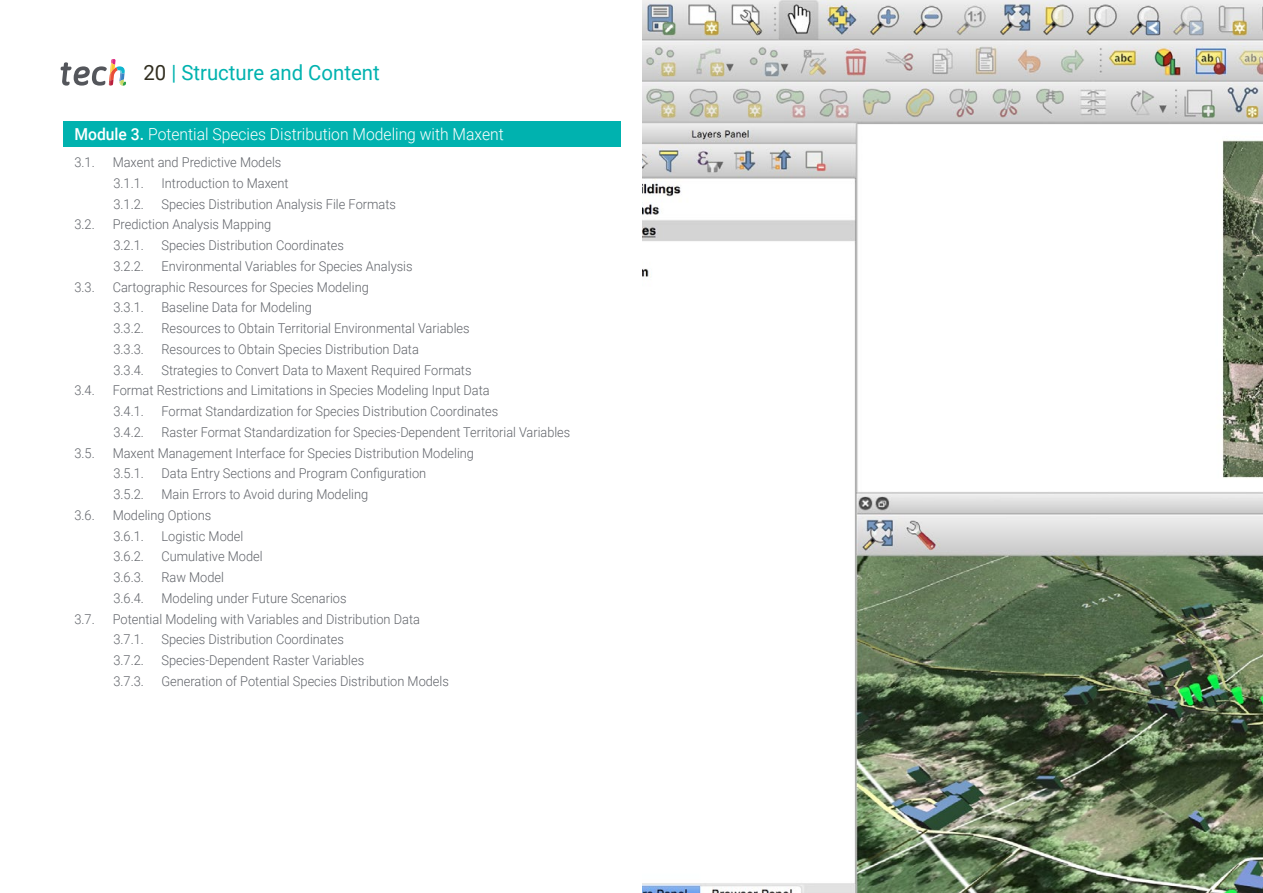
<style>
.page{position:relative;width:1263px;height:893px;background:#fff}
.page>*{position:absolute;margin:0;border:0;box-sizing:border-box;transform-origin:0 0}
.t1{font:21px "Roboto";color:#00b2af}
.t2{font:300 16.5px "Roboto";color:#fff;scale:.95 1}
.t3{font:300 13.5px/20.7px "Roboto";color:#61646a;scale:.95 1}
.t4{font:300 13.5px "Roboto";color:#61646a;scale:.94 1}
.s1{color:#312e20}
.s2{font-weight:500}
</style>
<div class="page">
<div style="left:63px;top:121px;width:558px;height:25px;background:#00b2af"></div>
<svg style="left:61px;top:59px;width:65px;height:27px"></svg>
<img style="left:642px;top:0;width:621px;height:893px">
<h1 class="t1" style="left:144px;top:57px;width:238px"><span class="s1">20</span> | Structure and Content</h1>
<p class="t2" style="left:74px;top:123px;width:453px"><span class="s2">Module 3.</span> Potential Species Distribution Modeling with Maxent</p>
<p class="t3" style="left:74px;top:151px;width:23px">3.1.</p>
<p class="t3" style="left:113px;top:151px;width:179px">Maxent and Predictive Models<br>3.1.1.</p>
<p class="t3" style="left:161px;top:172px;width:135px">Introduction to Maxent</p>
<p class="t3" style="left:113px;top:193px;width:34px">3.1.2.</p>
<p class="t3" style="left:161px;top:193px;width:248px">Species Distribution Analysis File Formats</p>
<p class="t3" style="left:74px;top:214px;width:23px">3.2.</p>
<p class="t3" style="left:113px;top:214px;width:169px">Prediction Analysis Mapping<br>3.2.1.</p>
<p class="t3" style="left:161px;top:234px;width:194px">Species Distribution Coordinates</p>
<p class="t3" style="left:113px;top:255px;width:34px">3.2.2.</p>
<p class="t3" style="left:161px;top:255px;width:266px">Environmental Variables for Species Analysis</p>
<p class="t3" style="left:74px;top:276px;width:23px">3.3.</p>
<p class="t3" style="left:113px;top:276px;width:271px">Cartographic Resources for Species Modeling<br>3.3.1.</p>
<p class="t3" style="left:161px;top:297px;width:160px">Baseline Data for Modeling</p>
<p class="t3" style="left:113px;top:317px;width:34px">3.3.2.</p>
<p class="t3" style="left:161px;top:317px;width:326px">Resources to Obtain Territorial Environmental Variables</p>
<p class="t3" style="left:113px;top:338px;width:34px">3.3.3.</p>
<p class="t3" style="left:161px;top:338px;width:273px">Resources to Obtain Species Distribution Data</p>
<p class="t3" style="left:113px;top:359px;width:34px">3.3.4.</p>
<p class="t3" style="left:161px;top:359px;width:328px">Strategies to Convert Data to Maxent Required Formats</p>
<p class="t3" style="left:74px;top:380px;width:23px">3.4.</p>
<p class="t3" style="left:113px;top:380px;width:398px">Format Restrictions and Limitations in Species Modeling Input Data<br>3.4.1.</p>
<p class="t3" style="left:161px;top:400px;width:356px">Format Standardization for Species Distribution Coordinates</p>
<p class="t3" style="left:113px;top:421px;width:34px">3.4.2.</p>
<p class="t4" style="left:161px;top:423px;width:436px">Raster Format Standardization for Species-Dependent Territorial Variables</p>
<p class="t3" style="left:74px;top:442px;width:23px">3.5.</p>
<p class="t3" style="left:113px;top:442px;width:382px">Maxent Management Interface for Species Distribution Modeling<br>3.5.1.</p>
<p class="t3" style="left:161px;top:463px;width:280px">Data Entry Sections and Program Configuration</p>
<p class="t3" style="left:113px;top:483px;width:34px">3.5.2.</p>
<p class="t3" style="left:161px;top:483px;width:219px">Main Errors to Avoid during Modeling</p>
<p class="t3" style="left:74px;top:504px;width:23px">3.6.</p>
<p class="t3" style="left:113px;top:504px;width:105px">Modeling Options<br>3.6.1.</p>
<p class="t3" style="left:161px;top:525px;width:88px">Logistic Model</p>
<p class="t3" style="left:113px;top:546px;width:34px">3.6.2.</p>
<p class="t3" style="left:161px;top:546px;width:108px">Cumulative Model</p>
<p class="t3" style="left:113px;top:566px;width:34px">3.6.3.</p>
<p class="t3" style="left:161px;top:566px;width:68px">Raw Model</p>
<p class="t3" style="left:113px;top:587px;width:34px">3.6.4.</p>
<p class="t3" style="left:161px;top:587px;width:196px">Modeling under Future Scenarios</p>
<p class="t3" style="left:74px;top:608px;width:23px">3.7.</p>
<p class="t3" style="left:113px;top:608px;width:325px">Potential Modeling with Variables and Distribution Data<br>3.7.1.</p>
<p class="t3" style="left:161px;top:629px;width:194px">Species Distribution Coordinates</p>
<p class="t3" style="left:113px;top:649px;width:34px">3.7.2.</p>
<p class="t3" style="left:161px;top:649px;width:215px">Species-Dependent Raster Variables</p>
<p class="t3" style="left:113px;top:670px;width:34px">3.7.3.</p>
<p class="t3" style="left:161px;top:670px;width:304px">Generation of Potential Species Distribution Models</p>
</div>
